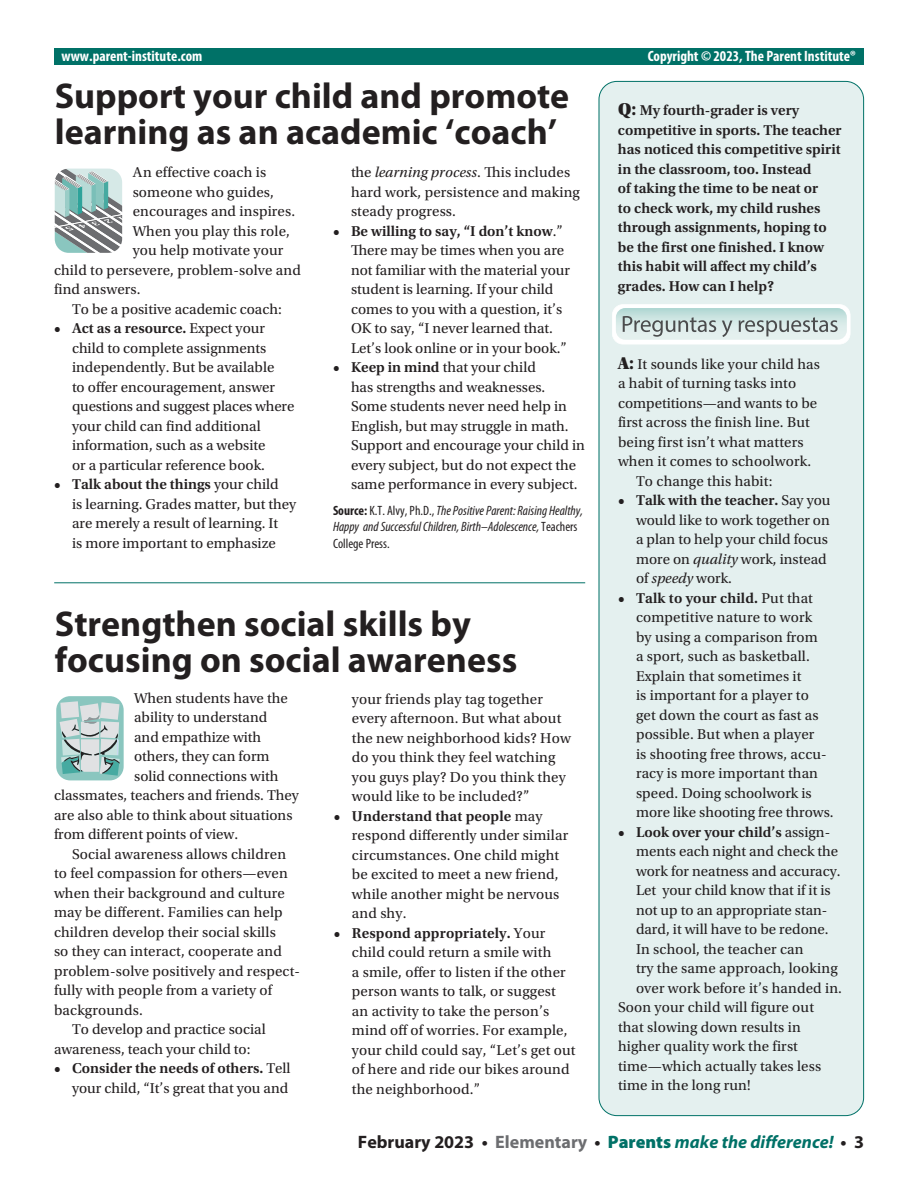
<style>
.page{position:relative;width:918px;height:1188px;background:#fff}
.page>*{position:absolute;margin:0;border:0;box-sizing:border-box;transform-origin:0 0}
.t1{font:700 36px/36px "Myriad Pro";color:#231f20}
.t2{font:italic 700 18px "Myriad Pro";color:#007167}
.t3{font:15px/19.5px "Utopia Std";letter-spacing:.01em;color:#231f20}
.t4{font:600 15px/19.5px "Utopia Std";color:#231f20}
.t5{font:700 condensed 15px "Myriad Pro";color:#fff}
.t6{font:italic condensed 13.5px/16.5px "Myriad Pro";color:#231f20}
.s1{font-weight:600}
.s2{font-style:italic}
.s3{font-weight:700;font-style:normal}
.s4{font-style:normal}
.s5{font-family:"Utopia Std Black Headline";font-weight:400;font-size:18px}
.s6{font-family:"Utopia Std Black Headline";font-size:18px}
.s7{font-weight:400}
.s8{font-style:normal;color:#231f20}
.s9{font-style:normal;color:#6c6d70}
.s10{font-weight:900;font-style:normal}
</style>
<div class="page">
<div style="left:599px;top:81px;width:265px;height:1035px;background:#e4f0ef;border-radius:18px"></div>
<hr style="left:54px;top:582px;width:531px;height:1px;background:#007167">
<svg style="left:56px;top:696px;width:68px;height:85px"></svg>
<svg style="left:612px;top:304px;width:238px;height:40px"></svg>
<div style="left:54px;top:49px;width:810px;height:16px;background:#007167"></div>
<svg style="left:54px;top:168px;width:69px;height:85px"></svg>
<p class="t5" style="left:62px;top:46px;width:142px">www.parent-institute.com</p>
<p class="t5" style="left:648px;top:46px;width:210px">Copyright © 2023, The Parent Institute®</p>
<h1 class="t1" style="left:55px;top:77px;width:516px">Support your child and promote learning as an academic ‘coach’</h1>
<p class="t3" style="left:133px;top:163px;width:135px">An effective coach is</p>
<p class="t3" style="left:133px;top:183px;width:143px">someone who guides,</p>
<p class="t3" style="left:133px;top:202px;width:164px">encourages and inspires.</p>
<p class="t3" style="left:133px;top:222px;width:159px">When you play this role,</p>
<p class="t3" style="left:133px;top:241px;width:152px">you help motivate your</p>
<p class="t3" style="left:54px;top:261px;width:249px">child to persevere, problem-solve and</p>
<p class="t3" style="left:54px;top:280px;width:88px">find answers.</p>
<p class="t3" style="left:72px;top:300px;width:211px">To be a positive academic coach:</p>
<p class="t3" style="left:72px;top:319px;width:224px;text-indent:-18px"><span class="s1">• Act as a resource.</span> Expect your child to complete assignments independently. But be available<br>to offer encouragement, answer questions and suggest places where your child can find additional information, such as a website<br>or a particular reference book.</p>
<p class="t3" style="left:72px;top:475px;width:226px;text-indent:-18px"><span class="s1">• Talk about the things</span> your child<br>is learning. Grades matter, but they are merely a result of learning. It<br>is more important to emphasize</p>
<p class="t3" style="left:351px;top:163px;width:230px">the <span class="s2">learning process</span>. This includes hard work, persistence and making steady progress.</p>
<p class="t3" style="left:351px;top:222px;width:220px;text-indent:-18px"><span class="s1">• Be willing to say, “I don’t know</span>.” There may be times when you are not familiar with the material your student is learning. If your child comes to you with a question, it’s OK to say, “I never learned that.<br>Let’s look online or in your book.”</p>
<p class="t3" style="left:351px;top:358px;width:235px;text-indent:-18px"><span class="s1">• Keep in mind</span> that your child<br>has strengths and weaknesses.<br>Some students never need help in English, but may struggle in math.<br>Support and encourage your child in every subject, but do not expect the same performance in every subject.</p>
<p class="t6" style="left:333px;top:502px;width:252px"><span class="s3">Source:</span> <span class="s4">K.T. Alvy, Ph.D.,</span> The Positive Parent: Raising Healthy,<br>Happy and Successful Children, Birth–Adolescence, <span class="s4">Teachers<br>College Press.</span></p>
<h1 class="t1" style="left:55px;top:604px;width:464px">Strengthen social skills by focusing on social awareness</h1>
<p class="t3" style="left:134px;top:688px;width:155px">When students have the</p>
<p class="t3" style="left:134px;top:708px;width:135px">ability to understand</p>
<p class="t3" style="left:134px;top:727px;width:129px">and empathize with</p>
<p class="t3" style="left:134px;top:747px;width:137px">others, they can form</p>
<p class="t3" style="left:134px;top:766px;width:146px">solid connections with</p>
<p class="t3" style="left:54px;top:786px;width:246px">classmates, teachers and friends. They</p>
<p class="t3" style="left:54px;top:805px;width:240px">are also able to think about situations</p>
<p class="t3" style="left:54px;top:825px;width:186px">from different points of view.</p>
<p class="t3" style="left:72px;top:844px;width:216px">Social awareness allows children</p>
<p class="t3" style="left:54px;top:864px;width:235px">to feel compassion for others—even</p>
<p class="t3" style="left:54px;top:883px;width:232px">when their background and culture</p>
<p class="t3" style="left:54px;top:903px;width:230px">may be different. Families can help</p>
<p class="t3" style="left:54px;top:922px;width:223px">children develop their social skills</p>
<p class="t3" style="left:54px;top:942px;width:229px">so they can interact, cooperate and</p>
<p class="t3" style="left:54px;top:961px;width:248px">problem-solve positively and respect-</p>
<p class="t3" style="left:54px;top:981px;width:220px">fully with people from a variety of</p>
<p class="t3" style="left:54px;top:1000px;width:90px">backgrounds.</p>
<p class="t3" style="left:72px;top:1020px;width:195px">To develop and practice social</p>
<p class="t3" style="left:54px;top:1039px;width:198px">awareness, teach your child to:</p>
<p class="t3" style="left:54px;top:1059px;width:238px;text-align:right"><span class="s1">• Consider the needs of others.</span> Tell your child, “It’s great that you and</p>
<p class="t3" style="left:352px;top:689px;width:220px">your friends play tag together every afternoon. But what about the new neighborhood kids? How do you think they feel watching you guys play? Do you think they would like to be included?”</p>
<p class="t3" style="left:352px;top:806px;width:218px;text-indent:-18px"><span class="s1">• Understand that people</span> may respond differently under similar circumstances. One child might be excited to meet a new friend, while another might be nervous and shy.</p>
<p class="t3" style="left:352px;top:923px;width:225px;text-indent:-18px"><span class="s1">• Respond appropriately.</span> Your child could return a smile with<br>a smile, offer to listen if the other person wants to talk, or suggest an activity to take the person’s mind off of worries. For example, your child could say, “Let’s get out of here and ride our bikes around the neighborhood.”</p>
<p class="t4" style="left:618px;top:101px;width:225px"><span class="s5">Q:</span> My fourth-grader is very competitive in sports. The teacher has noticed this competitive spirit in the classroom, too. Instead<br>of taking the time to be neat or<br>to check work, my child rushes through assignments, hoping to be the first one finished. I know this habit will affect my child’s grades. How can I help?</p>
<p class="t3" style="left:618px;top:355px;width:204px"><span class="s6">A:</span> It sounds like your child has</p>
<p class="t3" style="left:618px;top:374px;width:180px">a habit of turning tasks into</p>
<p class="t3" style="left:618px;top:394px;width:201px">competitions—and wants to be</p>
<p class="t3" style="left:618px;top:413px;width:193px">first across the finish line. But</p>
<p class="t3" style="left:618px;top:433px;width:187px">being first isn’t what matters</p>
<p class="t3" style="left:618px;top:452px;width:195px">when it comes to schoolwork.</p>
<p class="t3" style="left:636px;top:472px;width:138px">To change this habit:</p>
<p class="t3" style="left:636px;top:491px;width:196px;text-indent:-18px"><span class="s1">• Talk with the teacher.</span> Say you would like to work together on a plan to help your child focus more on <span class="s2">quality</span> work, instead of <span class="s2">speedy</span> work.</p>
<p class="t3" style="left:636px;top:589px;width:199px;text-indent:-18px"><span class="s1">• Talk to your child.</span> Put that competitive nature to work<br>by using a comparison from<br>a sport, such as basketball.<br>Explain that sometimes it<br>is important for a player to<br>get down the court as fast as possible. But when a player<br>is shooting free throws, accu&shy;racy is more important than speed. Doing schoolwork is more like shooting free throws.</p>
<p class="t4" style="left:618px;top:822px;width:214px">• Look over your child’s <span class="s7">assign-</span></p>
<p class="t3" style="left:636px;top:842px;width:204px">ments each night and check the</p>
<p class="t3" style="left:636px;top:862px;width:206px">work for neatness and accuracy.</p>
<p class="t3" style="left:636px;top:881px;width:196px">Let your child know that if it is</p>
<p class="t3" style="left:636px;top:901px;width:193px">not up to an appropriate stan-</p>
<p class="t3" style="left:636px;top:920px;width:194px">dard, it will have to be redone.</p>
<p class="t3" style="left:636px;top:940px;width:169px">In school, the teacher can</p>
<p class="t3" style="left:636px;top:959px;width:203px">try the same approach, looking</p>
<p class="t3" style="left:636px;top:979px;width:208px">over work before it’s handed in.</p>
<p class="t3" style="left:618px;top:998px;width:198px">Soon your child will figure out</p>
<p class="t3" style="left:618px;top:1018px;width:184px">that slowing down results in</p>
<p class="t3" style="left:618px;top:1037px;width:181px">higher quality work the first</p>
<p class="t3" style="left:618px;top:1057px;width:205px">time—which actually takes less</p>
<p class="t3" style="left:618px;top:1076px;width:134px">time in the long run!</p>
<p class="t2" style="left:358px;top:1130px;width:508px"><span class="s8">February 2023 •</span> <span class="s9">Elementary</span> <span class="s8">•</span> <span class="s10">Parents</span> make the difference! <span class="s8">• 3</span></p>
</div>
